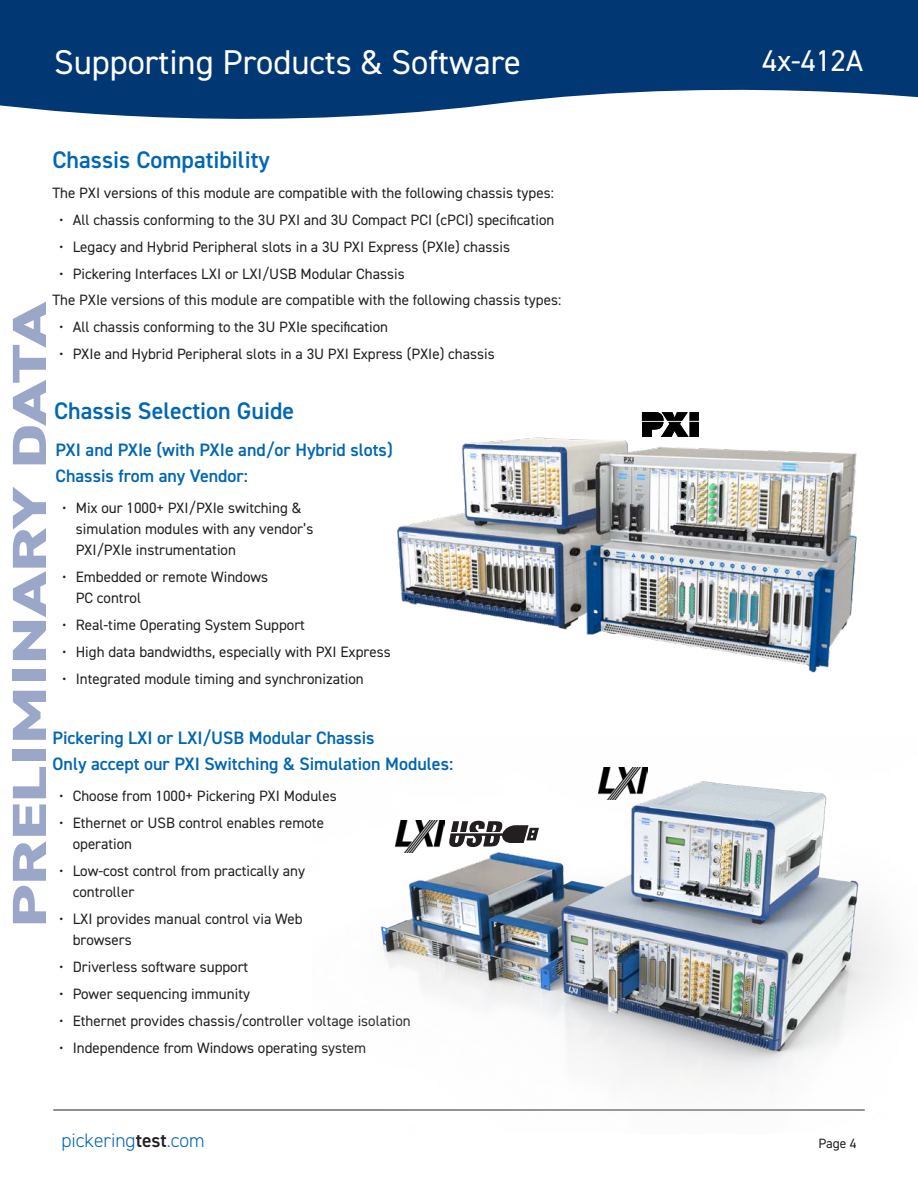
<style>
.page{position:relative;width:918px;height:1188px;background:#fff}
.page>*{position:absolute;margin:0;border:0;box-sizing:border-box;transform-origin:0 0}
.t1{font:800 48px "DIN2014";color:#9ba7c9;scale:1.5 1}
.t2{font:34.5px "DIN2014";color:#fff}
.t3{font:30px "DIN2014";color:#fff}
.Main-Heading{font:600 24px "DIN2014";color:#0166b3}
.t4{font:300 19.5px "DIN2014";color:#0166b3}
.Sub-Heading{font:600 18px/25.5px "DIN2014";color:#0166b3}
.Para{font:15px/21px "DIN2014";color:#231f20}
.t5{font:13.5px "DIN2014";color:#231f20}
.s1{font-weight:600;color:#231f20}
</style>
<div class="page">
<svg style="left:0;top:80px;width:918px;height:39px;fill:#013874"></svg>
<div style="left:0;top:0;width:918px;height:80px;background:#013874"></div>
<hr style="left:53px;top:1110px;width:812px;height:1px;background:#231f20">
<img style="left:397px;top:415px;width:460px;height:258px">
<div style="left:690px;top:413px;width:8px;height:7px;background:#000"></div>
<div style="left:690px;top:422px;width:8px;height:14px;background:#000"></div>
<svg style="left:642px;top:412px;width:46px;height:24px"></svg>
<img style="left:313px;top:781px;width:576px;height:330px">
<svg style="left:448px;top:821px;width:91px;height:26px"></svg>
<img style="left:396px;top:821px;width:49px;height:32px">
<img style="left:599px;top:767px;width:49px;height:33px">
<h2 class="t2" style="left:54px;top:41px;width:469px">Supporting Products &amp; Software</h2>
<p class="Main-Heading" style="left:52px;top:143px;width:219px">Chassis Compatibility</p>
<p class="Para" style="left:52px;top:182px;width:503px">The PXI versions of this module are compatible with the following chassis types:</p>
<p class="Para" style="left:59px;top:209px;width:497px">• All chassis conforming to the 3U PXI and 3U Compact PCI (cPCI) specification</p>
<p class="Para" style="left:59px;top:236px;width:452px">• Legacy and Hybrid Peripheral slots in a 3U PXI Express (PXIe) chassis</p>
<p class="Para" style="left:59px;top:263px;width:347px">• Pickering Interfaces LXI or LXI/USB Modular Chassis</p>
<p class="Para" style="left:52px;top:289px;width:510px">The PXIe versions of this module are compatible with the following chassis types:</p>
<p class="Para" style="left:59px;top:316px;width:330px">• All chassis conforming to the 3U PXIe specification</p>
<p class="Para" style="left:59px;top:343px;width:437px">• PXIe and Hybrid Peripheral slots in a 3U PXI Express (PXIe) chassis</p>
<p class="Main-Heading" style="left:54px;top:395px;width:242px">Chassis Selection Guide</p>
<h1 class="t1" style="left:-2px;top:928px;width:419px;rotate:-90deg">PRELIMINARY DATA</h1>
<p class="Sub-Heading" style="left:56px;top:437px;width:339px">PXI and PXIe (with PXIe and/or Hybrid slots)<br>Chassis from any Vendor:</p>
<p class="Para" style="left:76px;top:497px;width:239px;text-indent:-14px">• Mix our 1000+ PXI/PXIe switching &amp; simulation modules with any vendor’s<br>PXI/PXIe instrumentation</p>
<p class="Para" style="left:76px;top:566px;width:194px;text-indent:-14px">• Embedded or remote Windows<br>PC control</p>
<p class="Para" style="left:62px;top:614px;width:244px">• Real-time Operating System Support</p>
<p class="Para" style="left:62px;top:641px;width:330px">• High data bandwidths, especially with PXI Express</p>
<p class="Para" style="left:62px;top:668px;width:303px">• Integrated module timing and synchronization</p>
<p class="Sub-Heading" style="left:52px;top:725px;width:402px">Pickering LXI or LXI/USB Modular Chassis<br>Only accept our PXI Switching &amp; Simulation Modules:</p>
<p class="Para" style="left:59px;top:785px;width:279px">• Choose from 1000+ Pickering PXI Modules</p>
<p class="Para" style="left:73px;top:812px;width:253px;text-indent:-14px">• Ethernet or USB control enables remote operation</p>
<p class="Para" style="left:73px;top:860px;width:234px;text-indent:-14px">• Low-cost control from practically any controller</p>
<p class="Para" style="left:73px;top:908px;width:231px;text-indent:-14px">• LXI provides manual control via Web browsers</p>
<p class="Para" style="left:59px;top:956px;width:191px">• Driverless software support</p>
<p class="Para" style="left:59px;top:983px;width:192px">• Power sequencing immunity</p>
<p class="Para" style="left:59px;top:1010px;width:353px">• Ethernet provides chassis/controller voltage isolation</p>
<p class="Para" style="left:59px;top:1037px;width:309px">• Independence from Windows operating system</p>
<h3 class="t3" style="left:762px;top:42px;width:103px">4x-412A</h3>
<h3 class="t4" style="left:62px;top:1129px;width:145px">pickering<span class="s1">test</span>.com</h3>
<p class="t5" style="left:818px;top:1135px;width:40px">Page 4</p>
</div>
